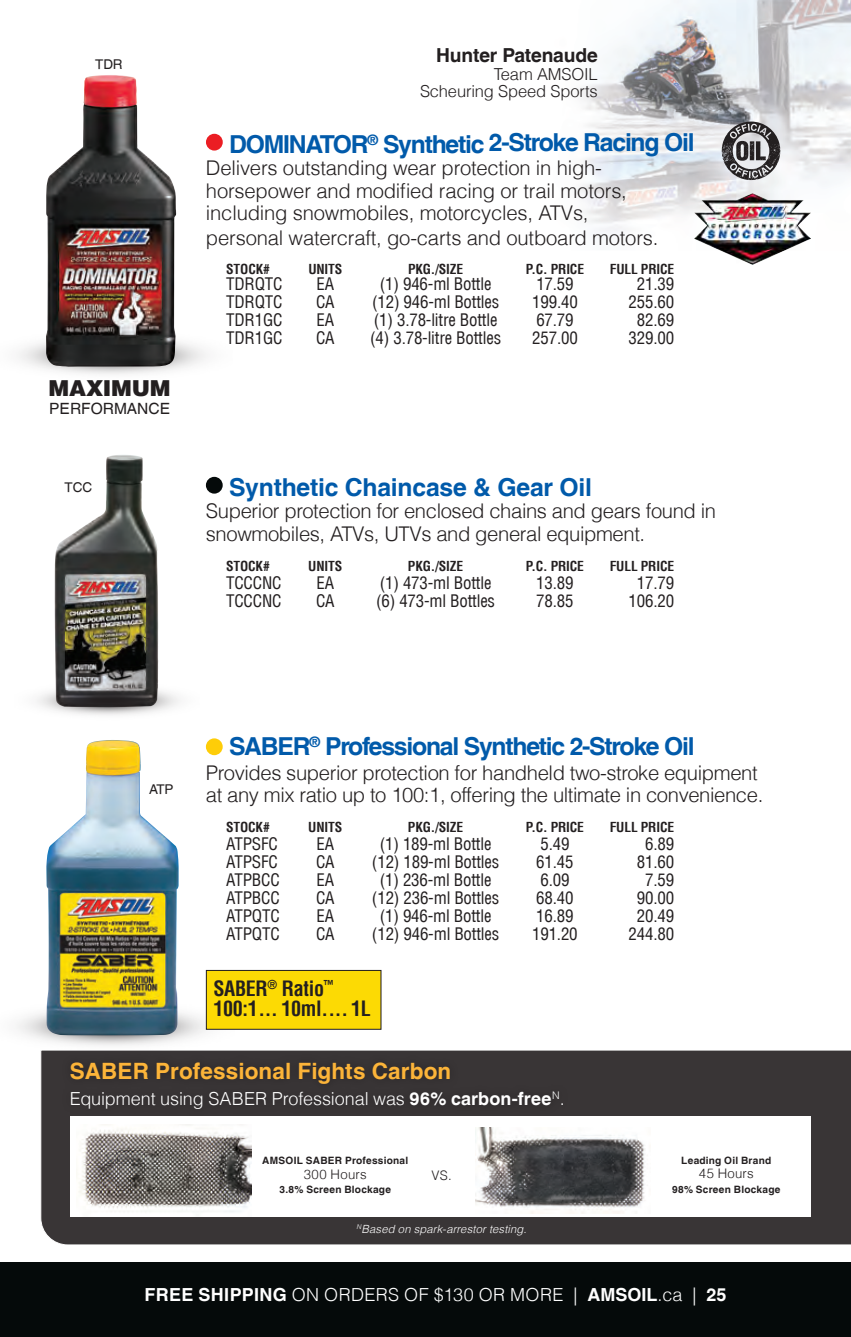
<style>
.page{position:relative;width:851px;height:1337px;background:#fff}
.page>*{position:absolute;margin:0;border:0;box-sizing:border-box;transform-origin:0 0}
.ProductName-Blue{font:700 24.75px "Helvetica LT";letter-spacing:-.05em;color:#015aaa}
.ProductName-Blue-2{font:700 24.75px "Helvetica LT";letter-spacing:-.01em;color:#015aaa}
.t1{font:700 22.5px "Helvetica LT";letter-spacing:.005em;color:#fcb439}
.CenteredBodyCopy{font:900 22.05px "Helvetica LT";letter-spacing:-.01em;color:#231f20}
.t2{font:700 condensed 20.7px/20.7px "Helvetica LT";letter-spacing:-.015em;color:#231f20}
.MainBodyCopy{font:300 20.25px/23.2px "Helvetica LT";letter-spacing:-.02em;color:#231f20}
.t3{font:700 19.35px "Helvetica LT";letter-spacing:-.01em;color:#231f20}
.t4{font:300 18px "Helvetica LT";color:#fff}
.t5{font:300 18px "Helvetica LT";letter-spacing:.025em;color:#fff}
.InfoEnd2{font:condensed 16.88px "Helvetica LT";letter-spacing:-.01em;color:#231f20}
.t6{font:300 16.43px/17.8px "Helvetica LT";letter-spacing:-.01em;color:#231f20;text-align:right}
.t7{font:15.53px "Helvetica LT";color:#231f20}
.InfoHead2{font:700 condensed 13.5px "Helvetica LT";letter-spacing:-.01em;color:#231f20}
.ProductCode{font:13.5px "Helvetica LT";letter-spacing:-.01em;color:#231f20}
.t8{font:300 13.05px "Helvetica LT";letter-spacing:.02em;color:#231f20}
.BodyCopyEnd{font:italic 300 11.25px "Helvetica LT";letter-spacing:.01em;color:#fff}
.t9{font:700 10.12px "Helvetica LT";letter-spacing:.025em;color:#231f20}
.s1{font-weight:700}
</style>
<div class="page">
<img style="left:206px;top:0;width:644px;height:239px">
<img style="left:46px;top:75px;width:130px;height:292px">
<div style="left:206px;top:477px;width:17px;height:16px;background:#050a0a;border-radius:50%"></div>
<div style="left:206px;top:738px;width:17px;height:17px;background:#fecd08;border-radius:50%"></div>
<img style="left:17px;top:988px;width:218px;height:58px">
<img style="left:46px;top:740px;width:133px;height:295px">
<div style="left:206px;top:970px;width:175px;height:59px;background:#fcda04"></div>
<div style="left:206px;top:970px;width:175px;height:59px;border:1px solid #231f20"></div>
<div style="left:0;top:1261px;width:850px;height:75px;background:#050a0a"></div>
<div style="left:40px;top:1050px;width:810px;height:195px;background:#393536"></div>
<div style="left:62px;top:1053px;width:508px;height:64px;background:#373334"></div>
<div style="left:70px;top:1116px;width:740px;height:100px;background:#fff"></div>
<img style="left:79px;top:1124px;width:172px;height:88px">
<img style="left:475px;top:1127px;width:170px;height:86px">
<img style="left:54px;top:455px;width:105px;height:217px">
<img style="left:37px;top:672px;width:143px;height:43px">
<div style="left:206px;top:134px;width:17px;height:17px;background:#eb1d23;border-radius:50%"></div>
<img style="left:694px;top:193px;width:116px;height:72px">
<svg style="left:721px;top:122px;width:60px;height:58px;background:#878688"></svg>
<p class="ProductCode" style="left:95px;top:57px;width:29px">TDR</p>
<p class="CenteredBodyCopy" style="left:49px;top:374px;width:124px">MAXIMUM</p>
<p class="t7" style="left:49px;top:399px;width:122px">PERFORMANCE</p>
<p class="ProductCode" style="left:65px;top:479px;width:29px">TCC</p>
<p class="t3" style="left:436px;top:43px;width:163px">Hunter Patenaude</p>
<p class="t6" style="left:420px;top:65px;width:179px">Team AMSOIL<br>Scheuring Speed Sports</p>
<p class="ProductName-Blue" style="left:229px;top:129px;width:467px">DOMINATOR<sup>®</sup> Synthetic 2-Stroke Racing Oil</p>
<p class="MainBodyCopy" style="left:206px;top:156px;width:454px">Delivers outstanding wear protection in high&shy;horsepower and modified racing or trail motors, including snowmobiles, motorcycles, ATVs, personal watercraft, go-carts and outboard motors.</p>
<p class="InfoHead2" style="left:226px;top:261px;width:45px">STOCK#</p>
<p class="InfoHead2" style="left:308px;top:261px;width:35px">UNITS</p>
<p class="InfoHead2" style="left:408px;top:261px;width:57px">PKG./SIZE</p>
<p class="InfoHead2" style="left:526px;top:261px;width:60px">P.C. PRICE</p>
<p class="InfoHead2" style="left:609px;top:261px;width:66px">FULL PRICE</p>
<p class="InfoEnd2" style="left:226px;top:273px;width:58px">TDRQTC</p>
<p class="InfoEnd2" style="left:316px;top:273px;width:19px">EA</p>
<p class="InfoEnd2" style="left:380px;top:273px;width:113px">(1) 946-ml Bottle</p>
<p class="InfoEnd2" style="left:536px;top:273px;width:39px">17.59</p>
<p class="InfoEnd2" style="left:637px;top:273px;width:39px">21.39</p>
<p class="InfoEnd2" style="left:226px;top:291px;width:58px">TDRQTC</p>
<p class="InfoEnd2" style="left:316px;top:291px;width:20px">CA</p>
<p class="InfoEnd2" style="left:372px;top:291px;width:129px">(12) 946-ml Bottles</p>
<p class="InfoEnd2" style="left:532px;top:291px;width:47px">199.40</p>
<p class="InfoEnd2" style="left:628px;top:291px;width:47px">255.60</p>
<p class="InfoEnd2" style="left:226px;top:309px;width:58px">TDR1GC</p>
<p class="InfoEnd2" style="left:316px;top:309px;width:19px">EA</p>
<p class="InfoEnd2" style="left:374px;top:309px;width:125px">(1) 3.78-litre Bottle</p>
<p class="InfoEnd2" style="left:536px;top:309px;width:39px">67.79</p>
<p class="InfoEnd2" style="left:637px;top:309px;width:39px">82.69</p>
<p class="InfoEnd2" style="left:226px;top:327px;width:58px">TDR1GC</p>
<p class="InfoEnd2" style="left:316px;top:327px;width:20px">CA</p>
<p class="InfoEnd2" style="left:370px;top:327px;width:132px">(4) 3.78-litre Bottles</p>
<p class="InfoEnd2" style="left:532px;top:327px;width:47px">257.00</p>
<p class="InfoEnd2" style="left:628px;top:327px;width:47px">329.00</p>
<p class="ProductName-Blue-2" style="left:229px;top:472px;width:364px">Synthetic Chaincase &amp; Gear Oil</p>
<p class="MainBodyCopy" style="left:206px;top:500px;width:512px;line-height:22.5px">Superior protection for enclosed chains and gears found in snowmobiles, ATVs, UTVs and general equipment.</p>
<p class="InfoHead2" style="left:226px;top:557px;width:45px">STOCK#</p>
<p class="InfoHead2" style="left:308px;top:557px;width:35px">UNITS</p>
<p class="InfoHead2" style="left:408px;top:557px;width:57px">PKG./SIZE</p>
<p class="InfoHead2" style="left:526px;top:557px;width:60px">P.C. PRICE</p>
<p class="InfoHead2" style="left:609px;top:557px;width:66px">FULL PRICE</p>
<p class="InfoEnd2" style="left:226px;top:572px;width:57px">TCCCNC</p>
<p class="InfoEnd2" style="left:316px;top:572px;width:19px">EA</p>
<p class="InfoEnd2" style="left:380px;top:572px;width:113px">(1) 473-ml Bottle</p>
<p class="InfoEnd2" style="left:536px;top:572px;width:39px">13.89</p>
<p class="InfoEnd2" style="left:637px;top:572px;width:39px">17.79</p>
<p class="InfoEnd2" style="left:226px;top:590px;width:57px">TCCCNC</p>
<p class="InfoEnd2" style="left:316px;top:590px;width:20px">CA</p>
<p class="InfoEnd2" style="left:376px;top:590px;width:120px">(6) 473-ml Bottles</p>
<p class="InfoEnd2" style="left:536px;top:590px;width:39px">78.85</p>
<p class="InfoEnd2" style="left:628px;top:590px;width:47px">106.20</p>
<p class="ProductCode" style="left:149px;top:781px;width:26px">ATP</p>
<p class="ProductName-Blue" style="left:229px;top:731px;width:467px">SABER<sup>®</sup> Professional Synthetic 2-Stroke Oil</p>
<p class="MainBodyCopy" style="left:206px;top:761px;width:559px;line-height:22.5px">Provides superior protection for handheld two-stroke equipment at any mix ratio up to 100:1, offering the ultimate in convenience.</p>
<p class="InfoHead2" style="left:226px;top:818px;width:45px">STOCK#</p>
<p class="InfoHead2" style="left:308px;top:818px;width:35px">UNITS</p>
<p class="InfoHead2" style="left:408px;top:818px;width:57px">PKG./SIZE</p>
<p class="InfoHead2" style="left:526px;top:818px;width:60px">P.C. PRICE</p>
<p class="InfoHead2" style="left:609px;top:818px;width:66px">FULL PRICE</p>
<p class="InfoEnd2" style="left:226px;top:833px;width:53px">ATPSFC</p>
<p class="InfoEnd2" style="left:316px;top:833px;width:19px">EA</p>
<p class="InfoEnd2" style="left:380px;top:833px;width:113px">(1) 189-ml Bottle</p>
<p class="InfoEnd2" style="left:540px;top:833px;width:31px">5.49</p>
<p class="InfoEnd2" style="left:645px;top:833px;width:31px">6.89</p>
<p class="InfoEnd2" style="left:226px;top:851px;width:53px">ATPSFC</p>
<p class="InfoEnd2" style="left:316px;top:851px;width:20px">CA</p>
<p class="InfoEnd2" style="left:372px;top:851px;width:129px">(12) 189-ml Bottles</p>
<p class="InfoEnd2" style="left:536px;top:851px;width:39px">61.45</p>
<p class="InfoEnd2" style="left:637px;top:851px;width:39px">81.60</p>
<p class="InfoEnd2" style="left:226px;top:869px;width:55px">ATPBCC</p>
<p class="InfoEnd2" style="left:316px;top:869px;width:19px">EA</p>
<p class="InfoEnd2" style="left:380px;top:869px;width:113px">(1) 236-ml Bottle</p>
<p class="InfoEnd2" style="left:540px;top:869px;width:31px">6.09</p>
<p class="InfoEnd2" style="left:645px;top:869px;width:31px">7.59</p>
<p class="InfoEnd2" style="left:226px;top:887px;width:55px">ATPBCC</p>
<p class="InfoEnd2" style="left:316px;top:887px;width:20px">CA</p>
<p class="InfoEnd2" style="left:372px;top:887px;width:129px">(12) 236-ml Bottles</p>
<p class="InfoEnd2" style="left:536px;top:887px;width:39px">68.40</p>
<p class="InfoEnd2" style="left:637px;top:887px;width:39px">90.00</p>
<p class="InfoEnd2" style="left:226px;top:905px;width:55px">ATPQTC</p>
<p class="InfoEnd2" style="left:316px;top:905px;width:19px">EA</p>
<p class="InfoEnd2" style="left:380px;top:905px;width:113px">(1) 946-ml Bottle</p>
<p class="InfoEnd2" style="left:536px;top:905px;width:39px">16.89</p>
<p class="InfoEnd2" style="left:637px;top:905px;width:39px">20.49</p>
<p class="InfoEnd2" style="left:226px;top:923px;width:55px">ATPQTC</p>
<p class="InfoEnd2" style="left:316px;top:923px;width:20px">CA</p>
<p class="InfoEnd2" style="left:372px;top:923px;width:129px">(12) 946-ml Bottles</p>
<p class="InfoEnd2" style="left:532px;top:923px;width:47px">191.20</p>
<p class="InfoEnd2" style="left:628px;top:923px;width:47px">244.80</p>
<p class="t2" style="left:213px;top:977px;width:159px">SABER<sup>®</sup> Ratio<sup>™<br></sup>100:1... 10ml.... 1L</p>
<p class="t1" style="left:70px;top:1057px;width:383px">SABER Professional Fights Carbon</p>
<p class="t4" style="left:70px;top:1087px;width:496px">Equipment using SABER Professional was <span class="s1">96% carbon-free</span><sup>N</sup>.</p>
<p class="t9" style="left:262px;top:1154px;width:148px">AMSOIL SABER Professional</p>
<p class="t8" style="left:304px;top:1165px;width:65px">300 Hours</p>
<p class="t9" style="left:279px;top:1183px;width:113px">3.8% Screen Blockage</p>
<p class="t8" style="left:431px;top:1167px;width:22px">VS.</p>
<p class="BodyCopyEnd" style="left:356px;top:1221px;width:171px"><sup>N</sup>Based on spark-arrestor testing.</p>
<p class="t9" style="left:681px;top:1154px;width:91px">Leading Oil Brand</p>
<p class="t8" style="left:698px;top:1165px;width:57px">45 Hours</p>
<p class="t9" style="left:672px;top:1183px;width:110px">98% Screen Blockage</p>
<p class="t5" style="left:144px;top:1283px;width:583px"><span class="s1">FREE SHIPPING</span> ON ORDERS OF $130 OR MORE | <span class="s1">AMSOIL</span>.ca | <span class="s1">25</span></p>
</div>
